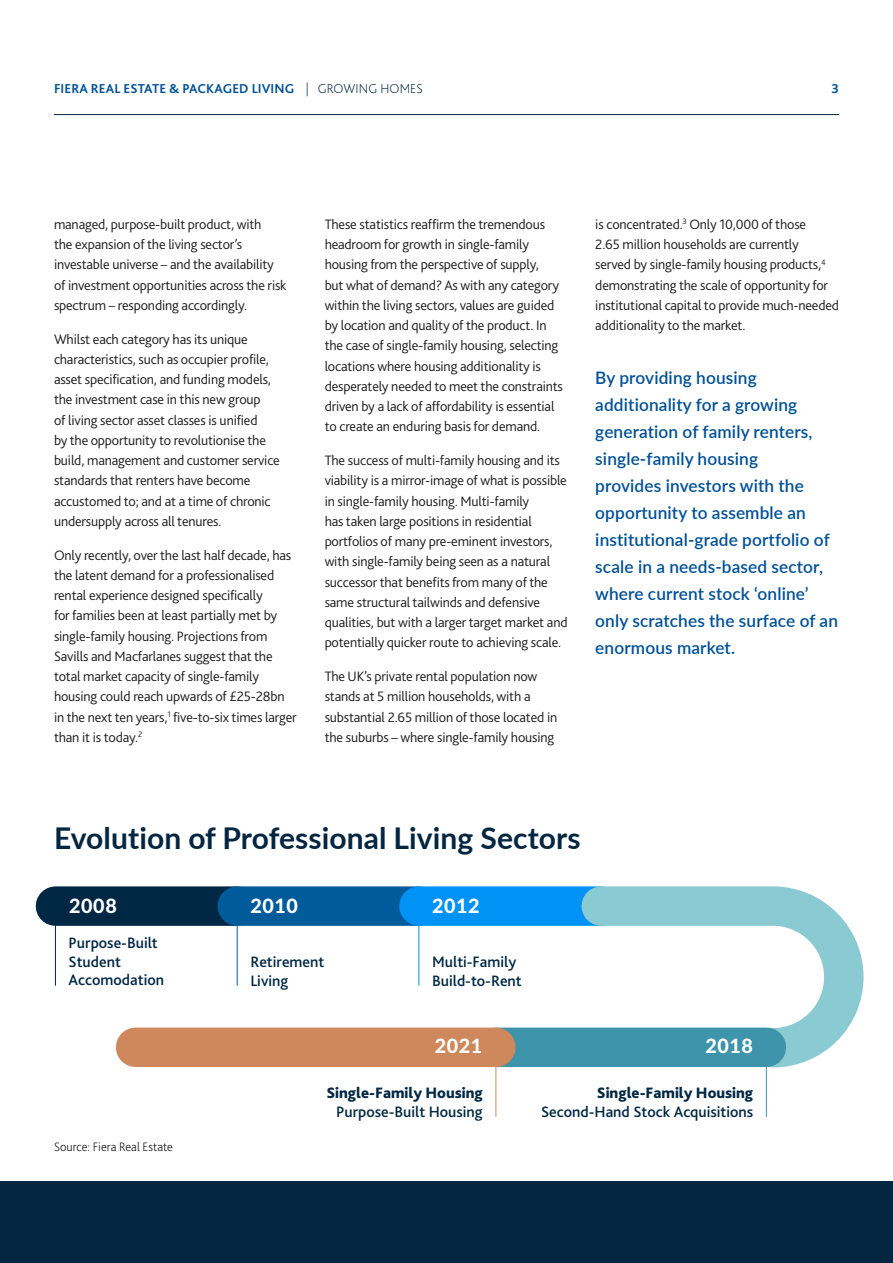
<style>
.page{position:relative;width:893px;height:1263px;background:#fff}
.page>*{position:absolute;margin:0;border:0;box-sizing:border-box;transform-origin:0 0}
.H3___WP23{font:700 30px "Lato";letter-spacing:.005em;color:#042641}
.t1{font:800 19.65px "Lato";letter-spacing:.03em;color:#fff}
.H4___WP23{font:600 17.25px/27px "Lato";letter-spacing:.01em;color:#005096}
.t2{font:500 15.75px/18.9px "Bliss 2";color:#002743}
.t3{font:800 15.75px/18.9px "Bliss 2";color:#002743;text-align:right}
.Body_No_Indent__90__Black__EN___WP23{font:300 14.25px/20.2px "Bliss 2";letter-spacing:-.01em;color:#1a1a1a}
.t4{font:700 13.5px "Bliss 2";letter-spacing:.01em;color:#005096}
.Legal_Source___Disclaimer___WP23{font:200 12.75px "Bliss 2";color:#000}
.s1{font-weight:200;color:#042641}
.s2{font-weight:500}
.s3{font-weight:800}
</style>
<div class="page">
<hr style="left:54px;top:114px;width:785px;height:1px;background:#042641">
<hr style="left:495px;top:1047px;width:1px;height:70px;background:#ce885c">
<hr style="left:418px;top:906px;width:1px;height:79px;background:#0092f5">
<div style="left:55px;top:886px;width:182px;height:40px;background:#002743"></div>
<hr style="left:766px;top:1047px;width:1px;height:70px;background:#4092a9">
<div style="left:237px;top:886px;width:182px;height:40px;background:#005b9b"></div>
<div style="left:419px;top:886px;width:182px;height:40px;background:#0092f5"></div>
<svg style="left:562px;top:886px;width:302px;height:201px"></svg>
<div style="left:496px;top:1027px;width:270px;height:40px;background:#3e94ab"></div>
<div style="left:136px;top:1027px;width:360px;height:40px;background:#ce885c"></div>
<hr style="left:237px;top:906px;width:1px;height:79px;background:#005b9b">
<hr style="left:55px;top:906px;width:1px;height:79px;background:#002743">
<div style="left:0;top:1182px;width:893px;height:81px;background:#042641"></div>
<p class="t4" style="left:54px;top:80px;width:370px">FIERA REAL ESTATE &amp; PACKAGED LIVING <span class="s1">| GROWING HOMES</span></p>
<p class="t4" style="left:831px;top:80px;width:9px">3</p>
<p class="Body_No_Indent__90__Black__EN___WP23" style="left:54px;top:214px;width:234px">managed, purpose‑built product, with<br>the expansion of the living sector’s investable universe – and the availability of investment opportunities across the risk spectrum – responding accordingly.</p>
<p class="Body_No_Indent__90__Black__EN___WP23" style="left:54px;top:328px;width:227px">Whilst each category has its unique characteristics, such as occupier profile, asset specification, and funding models, the investment case in this new group<br>of living sector asset classes is unified<br>by the opportunity to revolutionise the build, management and customer service standards that renters have become accustomed to; and at a time of chronic undersupply across all tenures.</p>
<p class="Body_No_Indent__90__Black__EN___WP23" style="left:54px;top:544px;width:244px">Only recently, over the last half decade, has the latent demand for a professionalised rental experience designed specifically<br>for families been at least partially met by single‑family housing. Projections from Savills and Macfarlanes suggest that the total market capacity of single‑family housing could reach upwards of £25‑28bn in the next ten years,<sup>1</sup> five‑to‑six times larger than it is today.<sup>2</sup></p>
<p class="Body_No_Indent__90__Black__EN___WP23" style="left:325px;top:214px;width:240px">These statistics reaffirm the tremendous headroom for growth in single‑family housing from the perspective of supply,<br>but what of demand? As with any category within the living sectors, values are guided by location and quality of the product. In the case of single‑family housing, selecting locations where housing additionality is desperately needed to meet the constraints driven by a lack of affordability is essential to create an enduring basis for demand.</p>
<p class="Body_No_Indent__90__Black__EN___WP23" style="left:325px;top:450px;width:244px">The success of multi-family housing and its viability is a mirror‑image of what is possible in single‑family housing. Multi‑family<br>has taken large positions in residential portfolios of many pre‑eminent investors, with single‑family being seen as a natural successor that benefits from many of the same structural tailwinds and defensive qualities, but with a larger target market and potentially quicker route to achieving scale.</p>
<p class="Body_No_Indent__90__Black__EN___WP23" style="left:325px;top:666px;width:234px">The UK’s private rental population now stands at 5 million households, with a substantial 2.65 million of those located in the suburbs – where single‑family housing</p>
<p class="Body_No_Indent__90__Black__EN___WP23" style="left:595px;top:214px;width:245px">is concentrated.<sup>3</sup> Only 10,000 of those<br>2.65 million households are currently<br>served by single‑family housing products,<sup>4 </sup>demonstrating the scale of opportunity for institutional capital to provide much‑needed additionality to the market.</p>
<p class="H4___WP23" style="left:595px;top:364px;width:244px">By providing housing additionality for a growing generation of family renters, single‑family housing<br>provides investors with the opportunity to assemble an institutional‑grade portfolio of scale in a needs‑based sector, where current stock ‘online’ only scratches the surface of an enormous market.</p>
<p class="H3___WP23" style="left:54px;top:816px;width:528px">Evolution of Professional Living Sectors</p>
<p class="t1" style="left:69px;top:891px;width:49px">2008</p>
<p class="t1" style="left:250px;top:891px;width:49px">2010</p>
<p class="t1" style="left:432px;top:891px;width:49px">2012</p>
<p class="t2" style="left:69px;top:932px;width:97px">Purpose-Built<br>Student<br>Accomodation</p>
<p class="t2" style="left:250px;top:951px;width:76px">Retirement<br>Living</p>
<p class="t2" style="left:432px;top:951px;width:91px">Multi-Family<br>Build-to-Rent</p>
<p class="t1" style="left:435px;top:1031px;width:49px">2021</p>
<p class="t1" style="left:705px;top:1031px;width:49px">2018</p>
<p class="Legal_Source___Disclaimer___WP23" style="left:54px;top:1138px;width:120px">Source: Fiera Real Estate</p>
<p class="t3" style="left:326px;top:1083px;width:158px">Single-Family Housing<br><span class="s2">Purpose-Built Housing</span></p>
<p class="t2" style="left:541px;top:1083px;width:214px;text-align:right"><span class="s3">Single-Family Housing<br></span>Second-Hand Stock Acquisitions</p>
</div>
